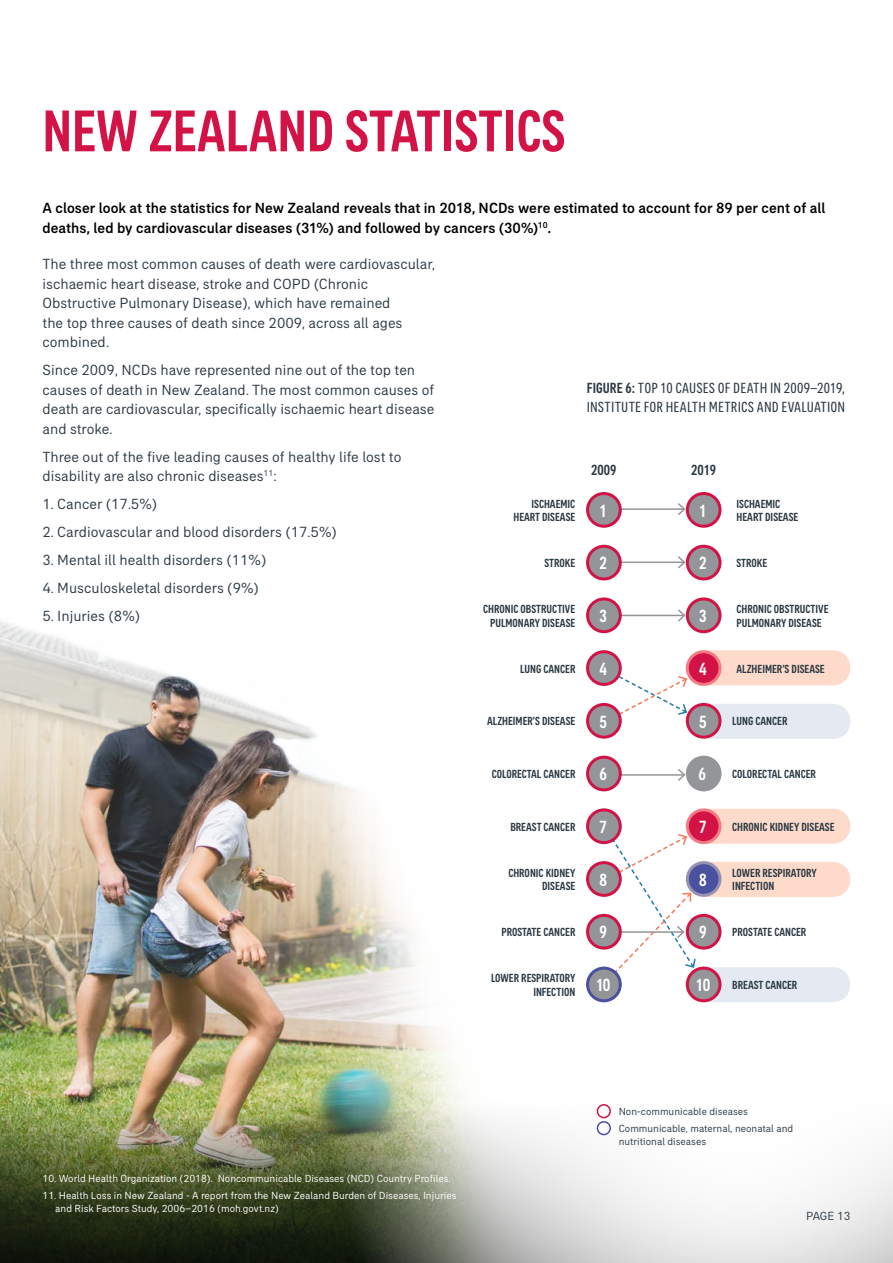
<style>
.page{position:relative;width:893px;height:1263px;background:#fff}
.page>*{position:absolute;margin:0;border:0;box-sizing:border-box;transform-origin:0 0}
.t1{font:500 condensed 60px "AIA Everest";color:#d31245}
.t2{font:500 condensed 18px "AIA Everest";color:#fff}
.t3{font:15px/19.5px "AIA Everest";color:#2c3a44}
.t4{font:500 15px/19.5px "AIA Everest";letter-spacing:.005em;color:#000}
.t5{font:condensed 15px/19.5px "AIA Everest";letter-spacing:.01em;color:#2c3a44}
.t6{font:500 condensed 15px "AIA Everest";color:#2c3a44}
.t7{font:500 condensed 12px/13.5px "AIA Everest";color:#2c3a44}
.t8{font:12px "AIA Everest";letter-spacing:-.005em;color:#2c3a44}
.t9{font:10.5px/12.8px "AIA Everest";color:#fff}
.t10{font:10.5px/16.6px "AIA Everest";color:#2c3a44}
.s1{font-weight:500}
.s2{font-size:18px;color:#fff}
</style>
<div class="page">
<img style="left:0;top:621px;width:225px;height:480px">
<img style="left:0;top:1101px;width:225px;height:162px">
<img style="left:225px;top:598px;width:668px;height:665px">
<hr style="left:621px;top:508px;width:63px;height:2px;background:#939598">
<svg style="left:676px;top:503px;width:11px;height:13px"></svg>
<hr style="left:621px;top:561px;width:63px;height:2px;background:#939598">
<svg style="left:676px;top:556px;width:11px;height:13px"></svg>
<svg style="left:617px;top:675px;width:71px;height:41px"></svg>
<hr style="left:621px;top:615px;width:63px;height:1px;background:#939598">
<svg style="left:676px;top:608px;width:11px;height:15px"></svg>
<hr style="left:603px;top:774px;width:81px;height:2px;background:#939598">
<svg style="left:676px;top:767px;width:11px;height:16px"></svg>
<svg style="left:601px;top:824px;width:96px;height:163px"></svg>
<div style="left:708px;top:862px;width:142px;height:35px;background:#fddaca"></div>
<div style="left:708px;top:809px;width:142px;height:35px;background:#fddaca"></div>
<div style="left:708px;top:704px;width:142px;height:35px;background:#e5eaf2"></div>
<div style="left:708px;top:650px;width:142px;height:35px;background:#fddaca"></div>
<div style="left:708px;top:967px;width:142px;height:35px;background:#e5eaf2"></div>
<div style="left:588px;top:493px;width:32px;height:33px;background:#939598;border-radius:50%"></div>
<div style="left:586px;top:492px;width:36px;height:36px;border:3px solid #d31245;border-radius:50%"></div>
<div style="left:687px;top:493px;width:33px;height:33px;background:#939598;border-radius:50%"></div>
<div style="left:686px;top:492px;width:35px;height:36px;border:3px solid #d31245;border-radius:50%"></div>
<div style="left:588px;top:546px;width:32px;height:33px;background:#939598;border-radius:50%"></div>
<div style="left:586px;top:545px;width:36px;height:35px;border:3px solid #d31245;border-radius:50%"></div>
<div style="left:687px;top:546px;width:33px;height:33px;background:#939598;border-radius:50%"></div>
<div style="left:686px;top:545px;width:35px;height:35px;border:3px solid #d31245;border-radius:50%"></div>
<div style="left:588px;top:599px;width:32px;height:33px;background:#939598;border-radius:50%"></div>
<div style="left:586px;top:597px;width:36px;height:36px;border:3px solid #d31245;border-radius:50%"></div>
<div style="left:687px;top:599px;width:33px;height:33px;background:#939598;border-radius:50%"></div>
<div style="left:686px;top:597px;width:35px;height:36px;border:3px solid #d31245;border-radius:50%"></div>
<div style="left:588px;top:652px;width:32px;height:32px;background:#939598;border-radius:50%"></div>
<div style="left:586px;top:650px;width:36px;height:36px;border:3px solid #d31245;border-radius:50%"></div>
<div style="left:687px;top:652px;width:33px;height:32px;background:#d31245;border-radius:50%"></div>
<div style="left:686px;top:650px;width:35px;height:36px;border:3px solid #f37b85;border-radius:50%"></div>
<div style="left:588px;top:704px;width:32px;height:33px;background:#939598;border-radius:50%"></div>
<div style="left:586px;top:703px;width:36px;height:36px;border:3px solid #d31245;border-radius:50%"></div>
<div style="left:687px;top:704px;width:33px;height:33px;background:#939598;border-radius:50%"></div>
<div style="left:686px;top:703px;width:35px;height:36px;border:3px solid #d31245;border-radius:50%"></div>
<div style="left:588px;top:757px;width:32px;height:33px;background:#939598;border-radius:50%"></div>
<div style="left:586px;top:756px;width:36px;height:35px;border:3px solid #d31245;border-radius:50%"></div>
<div style="left:686px;top:756px;width:35px;height:35px;background:#939598;border-radius:50%"></div>
<div style="left:588px;top:810px;width:32px;height:33px;background:#939598;border-radius:50%"></div>
<div style="left:586px;top:808px;width:36px;height:36px;border:3px solid #d31245;border-radius:50%"></div>
<div style="left:687px;top:810px;width:33px;height:33px;background:#d31245;border-radius:50%"></div>
<div style="left:686px;top:808px;width:35px;height:36px;border:3px solid #f37b85;border-radius:50%"></div>
<div style="left:588px;top:863px;width:32px;height:32px;background:#939598;border-radius:50%"></div>
<div style="left:586px;top:861px;width:36px;height:36px;border:3px solid #d31245;border-radius:50%"></div>
<div style="left:687px;top:863px;width:33px;height:32px;background:#4a529f;border-radius:50%"></div>
<div style="left:686px;top:861px;width:35px;height:36px;border:3px solid #9792b2;border-radius:50%"></div>
<div style="left:588px;top:915px;width:32px;height:33px;background:#939598;border-radius:50%"></div>
<div style="left:586px;top:914px;width:36px;height:35px;border:3px solid #d31245;border-radius:50%"></div>
<div style="left:687px;top:915px;width:33px;height:33px;background:#939598;border-radius:50%"></div>
<div style="left:686px;top:914px;width:35px;height:35px;border:3px solid #d31245;border-radius:50%"></div>
<div style="left:588px;top:968px;width:32px;height:33px;background:#939598;border-radius:50%"></div>
<div style="left:586px;top:966px;width:36px;height:36px;border:3px solid #4a529f;border-radius:50%"></div>
<div style="left:687px;top:968px;width:33px;height:33px;background:#939598;border-radius:50%"></div>
<div style="left:686px;top:966px;width:35px;height:36px;border:3px solid #d31245;border-radius:50%"></div>
<div style="left:597px;top:1104px;width:14px;height:14px;border:2px solid #d31245;border-radius:50%"></div>
<div style="left:597px;top:1121px;width:14px;height:14px;border:2px solid #4a529f;border-radius:50%"></div>
<h1 class="t1" style="left:43px;top:97px;width:524px">NEW ZEALAND STATISTICS</h1>
<p class="t4" style="left:43px;top:198px;width:784px">A closer look at the statistics for New Zealand reveals that in 2018, NCDs were estimated to account for 89 per cent of all deaths, led by cardiovascular diseases (31%) and followed by cancers (30%)<sup>10</sup>.</p>
<p class="t3" style="left:43px;top:254px;width:394px">The three most common causes of death were cardiovascular, ischaemic heart disease, stroke and COPD (Chronic Obstructive Pulmonary Disease), which have remained<br>the top three causes of death since 2009, across all ages combined.</p>
<p class="t3" style="left:43px;top:360px;width:393px">Since 2009, N CDs have represented nine out of the top ten causes of death in N ew Zealand. The most common causes of death are cardiovascular, specifically ischaemic heart disease and stroke.</p>
<p class="t3" style="left:43px;top:447px;width:360px">Three out of the five leading causes of healthy life lost to disability are also chronic diseases<sup>11</sup>:</p>
<p class="t3" style="left:43px;top:494px;width:116px">1. Cancer (17.5%)</p>
<p class="t3" style="left:43px;top:522px;width:296px">2. Cardiovascular and blood disorders (17.5%)</p>
<p class="t3" style="left:43px;top:550px;width:225px">3. Mental ill health disorders (11%)</p>
<p class="t3" style="left:43px;top:578px;width:218px">4. Musculoskeletal disorders (9%)</p>
<p class="t3" style="left:43px;top:606px;width:99px">5. Injuries (8%)</p>
<p class="t5" style="left:587px;top:378px;width:260px"><span class="s1">FIGURE 6:</span> TOP 10 CAUSES OF DEATH IN 2009–2019,<br>INSTITUTE FOR HEALTH METRICS AND EVALUATION</p>
<p class="t6" style="left:591px;top:461px;width:27px">2009</p>
<p class="t6" style="left:691px;top:461px;width:27px">2019</p>
<p class="t7" style="left:513px;top:497px;width:63px;text-align:right">ISCHAEMIC<br>HEART DISEASE</p>
<p class="t2" style="left:599px;top:500px;width:9px">1</p>
<p class="t2" style="left:699px;top:500px;width:9px">1</p>
<p class="t7" style="left:736px;top:497px;width:63px">ISCHAEMIC<br>HEART DISEASE</p>
<p class="t7" style="left:544px;top:556px;width:32px">STROKE</p>
<p class="t2" style="left:599px;top:553px;width:9px">2</p>
<p class="t2" style="left:699px;top:553px;width:9px">2</p>
<p class="t7" style="left:736px;top:556px;width:32px">STROKE</p>
<p class="t7" style="left:483px;top:602px;width:94px;text-align:center">CHRONIC OBSTRUCTIVE<br>PULMONARY DISEASE</p>
<p class="t2" style="left:599px;top:606px;width:9px">3</p>
<p class="t2" style="left:699px;top:606px;width:9px">3</p>
<p class="t7" style="left:736px;top:602px;width:94px">CHRONIC OBSTRUCTIVE<br>PULMONARY DISEASE</p>
<p class="t7" style="left:520px;top:661px;width:57px">LUNG CANCER</p>
<p class="t2" style="left:599px;top:658px;width:9px">4</p>
<p class="t2" style="left:699px;top:658px;width:9px">4</p>
<p class="t7" style="left:736px;top:661px;width:90px">ALZHEIMER’S DISEASE</p>
<p class="t7" style="left:487px;top:714px;width:90px">ALZHEIMER’S DISEASE</p>
<p class="t2" style="left:599px;top:711px;width:9px">5</p>
<p class="t2" style="left:699px;top:711px;width:9px">5</p>
<p class="t7" style="left:732px;top:714px;width:57px">LUNG CANCER</p>
<p class="t7" style="left:492px;top:767px;width:85px">COLORECTAL CANCER</p>
<p class="t2" style="left:599px;top:764px;width:9px">6</p>
<p class="t2" style="left:698px;top:764px;width:9px">6</p>
<p class="t7" style="left:732px;top:767px;width:85px">COLORECTAL CANCER</p>
<p class="t7" style="left:510px;top:820px;width:67px">BREAST CANCER</p>
<p class="t2" style="left:599px;top:817px;width:9px">7</p>
<p class="t2" style="left:699px;top:817px;width:9px">7</p>
<p class="t7" style="left:732px;top:820px;width:104px">CHRONIC KIDNEY DISEASE</p>
<p class="t7" style="left:508px;top:866px;width:69px;text-align:right">CHRONIC KIDNEY<br>DISEASE</p>
<p class="t2" style="left:599px;top:869px;width:9px">8</p>
<p class="t2" style="left:699px;top:869px;width:9px">8</p>
<p class="t7" style="left:732px;top:866px;width:86px">LOWER RESPIRATORY<br>INFECTION</p>
<p class="t7" style="left:501px;top:925px;width:76px">PROSTATE CANCER</p>
<p class="t2" style="left:599px;top:922px;width:9px">9</p>
<p class="t2" style="left:699px;top:922px;width:9px">9</p>
<p class="t7" style="left:732px;top:925px;width:76px">PROSTATE CANCER</p>
<p class="t7" style="left:533px;top:971px;width:79px;text-indent:-42px">LOWER RESPIRATORY<br>INFECTION <sup>10</sup></p>
<p class="t7" style="left:696px;top:978px;width:103px"><span class="s2">10</span> BREAST CANCER</p>
<p class="t9" style="left:43px;top:1172px;width:409px">10. World Health Organization (2018). Noncommunicable Diseases (N CD) Country Profiles.</p>
<p class="t9" style="left:55px;top:1189px;width:403px;text-indent:-13px">11. Health Loss in N ew Zealand - A report from the N ew Zealand Burden of Diseases, Injuries and Risk Factors Study, 2006–2016 (moh.govt.nz)</p>
<p class="t10" style="left:619px;top:1103px;width:176px">Non-communicable diseases<br>Communicable, maternal, neonatal and</p>
<p class="t10" style="left:619px;top:1133px;width:89px">nutritional diseases</p>
<p class="t8" style="left:806px;top:1209px;width:46px">PAGE 13</p>
</div>
